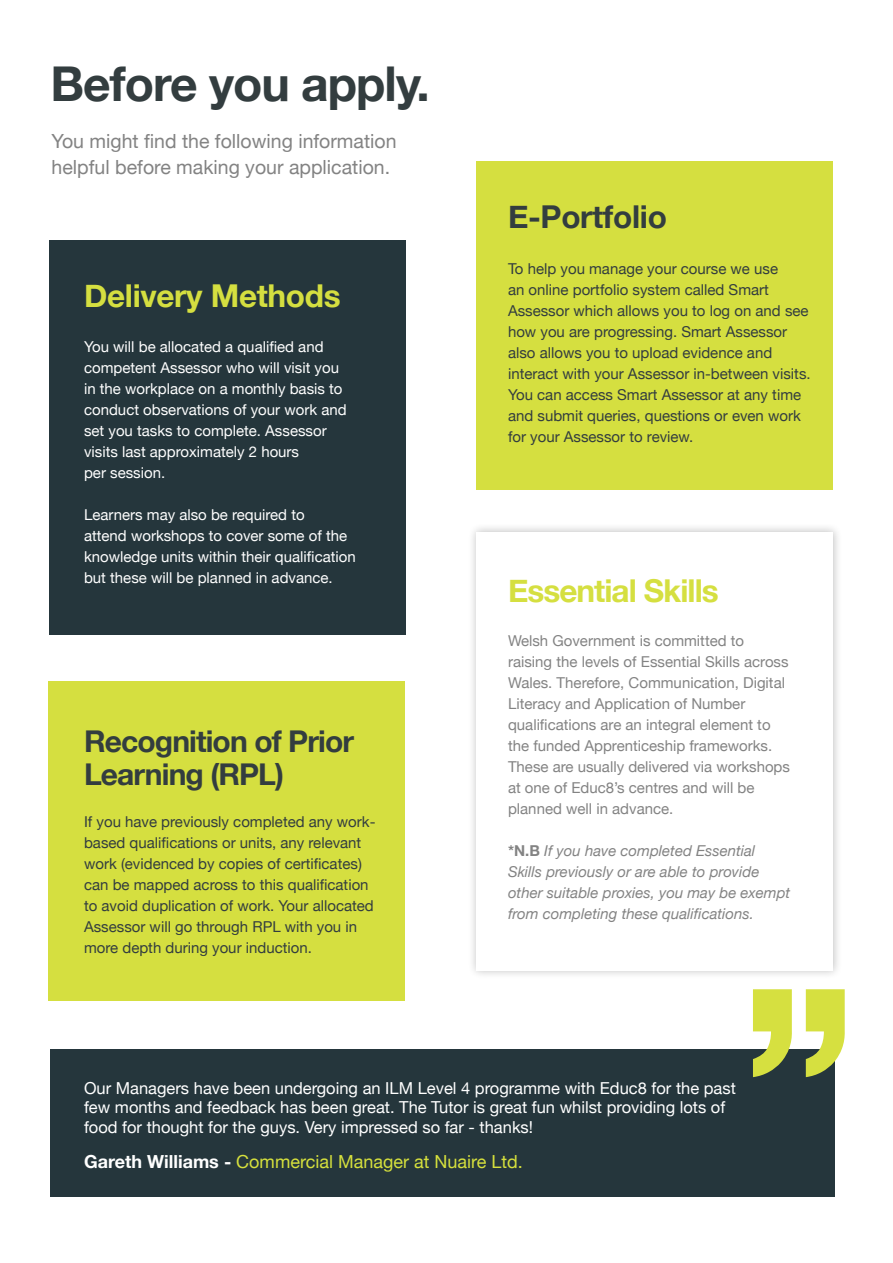
<style>
.page{position:relative;width:893px;height:1263px;background:#fff}
.page>*{position:absolute;margin:0;border:0;box-sizing:border-box;transform-origin:0 0}
.t1{font:700 48px "Helvetica Neue";letter-spacing:-.02em;color:#333d3f}
.t2{font:700 31.5px "Helvetica Neue";letter-spacing:-.02em;color:#d5df40}
.t3{font:700 31.5px "Helvetica Neue";letter-spacing:-.01em;color:#333d3f}
.t4{font:700 30px/33px "Helvetica Neue";letter-spacing:-.03em;color:#333d3f}
.t5{font:19.5px/25.5px "Helvetica Neue";color:#838383}
.t6{font:18px "Helvetica Neue";color:#d6e03d}
.t7{font:16.5px/19.5px "Helvetica Neue";color:#fff}
.t8{font:15px/21px "Helvetica Neue";color:#333d3f}
.t9{font:15px/21px "Helvetica Neue";color:#fefefe}
.t10{font:15px/21px "Helvetica Neue";color:#838383}
.t11{font:italic 15px/21px "Helvetica Neue";color:#838383}
.s1{font-weight:700;font-style:normal}
.s2{font-weight:700;color:#fff}
</style>
<div class="page">
<div style="left:50px;top:240px;width:356px;height:394px;background:#25363c"></div>
<div style="left:476px;top:162px;width:357px;height:328px;background:#d5df40"></div>
<div style="left:467px;top:523px;width:375px;height:456px;background:#000;opacity:.25"></div>
<div style="left:476px;top:532px;width:357px;height:438px;background:#fff"></div>
<div style="left:48px;top:681px;width:357px;height:320px;background:#d5df40"></div>
<div style="left:50px;top:1049px;width:785px;height:148px;background:#25363c"></div>
<svg style="left:753px;top:989px;width:92px;height:88px"></svg>
<h1 class="t1" style="left:50px;top:46px;width:381px">Before you apply.</h1>
<h3 class="t5" style="left:52px;top:130px;width:346px">You might find the following information helpful before making your application.</h3>
<h2 class="t2" style="left:84px;top:271px;width:258px">Delivery Methods</h2>
<p class="t9" style="left:84px;top:337px;width:264px">You will be allocated a qualified and competent Assessor who will visit you in the workplace on a monthly basis to conduct observations of your work and set you tasks to complete. Assessor visits last approximately 2 hours<br>per session.</p>
<p class="t9" style="left:84px;top:505px;width:273px">Learners may also be required to<br>attend workshops to cover some of the knowledge units within their qualification but these will be planned in advance.</p>
<h3 class="t4" style="left:84px;top:726px;width:272px">Recognition of Prior<br>Learning (RPL)</h3>
<p class="t8" style="left:84px;top:812px;width:293px">If you have previously completed any work&shy;based qualifications or units, any relevant work (evidenced by copies of certificates) can be mapped across to this qualification to avoid duplication of work. Your allocated Assessor will go through RPL with you in more depth during your induction.</p>
<h2 class="t3" style="left:508px;top:192px;width:160px">E-Portfolio</h2>
<p class="t8" style="left:508px;top:259px;width:304px">To help you manage your course we use<br>an online portfolio system called Smart Assessor which allows you to log on and see how you are progressing. Smart Assessor also allows you to upload evidence and interact with your Assessor in-between visits.<br>You can access Smart Assessor at any time and submit queries, questions or even work for your Assessor to review.</p>
<h2 class="t2" style="left:508px;top:566px;width:212px">Essential Skills</h2>
<p class="t10" style="left:508px;top:631px;width:283px">Welsh Government is committed to raising the levels of Essential Skills across Wales. Therefore, Communication, Digital Literacy and Application of Number qualifications are an integral element to the funded Apprenticeship frameworks.<br>These are usually delivered via workshops at one of Educ8’s centres and will be planned well in advance.</p>
<p class="t11" style="left:508px;top:841px;width:284px"><span class="s1">*N.B</span> If you have completed Essential Skills previously or are able to provide other suitable proxies, you may be exempt from completing these qualifications.</p>
<p class="t7" style="left:84px;top:1079px;width:653px">Our Managers have been undergoing an ILM Level 4 programme with Educ8 for the past few months and feedback has been great. The Tutor is great fun whilst providing lots of food for thought for the guys. Very impressed so far - thanks!</p>
<p class="t6" style="left:84px;top:1149px;width:440px"><span class="s2">Gareth Williams -</span> Commercial Manager at Nuaire Ltd.</p>
</div>
